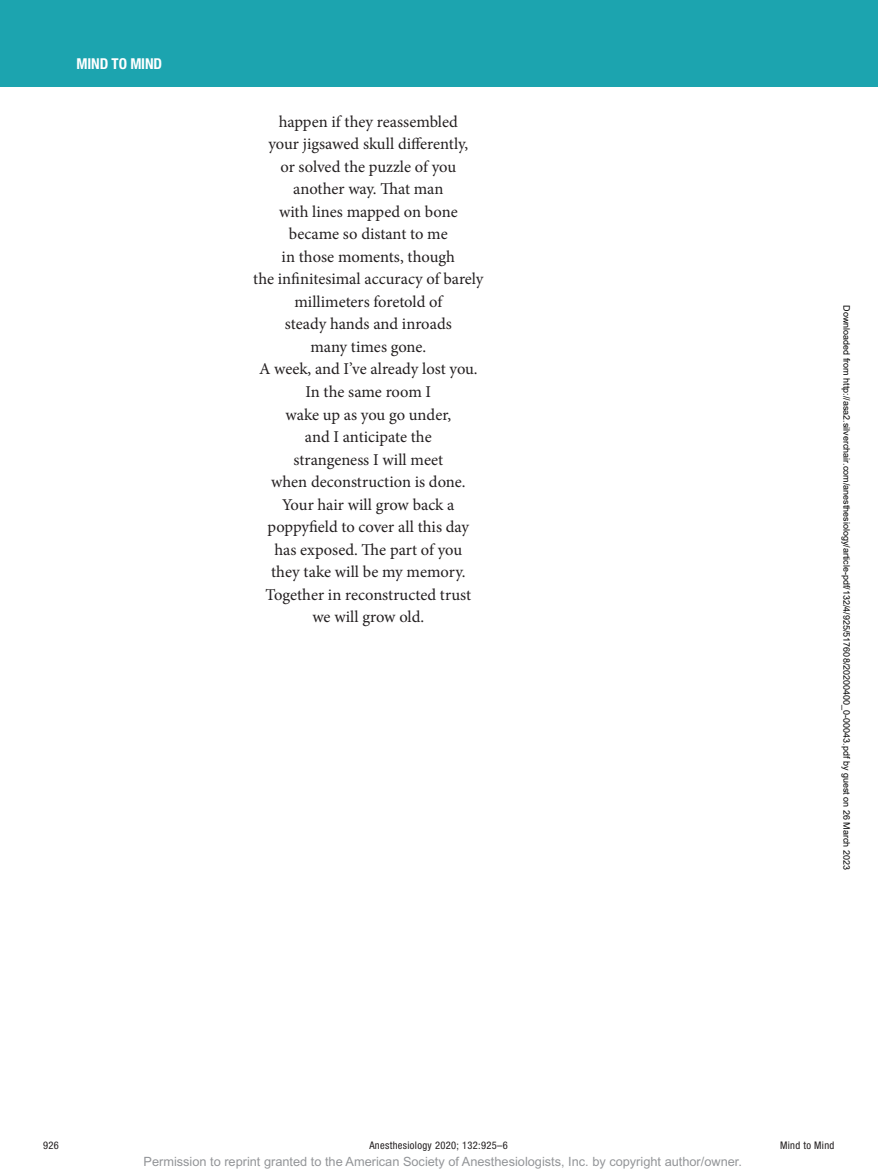
<style>
.page{position:relative;width:878px;height:1175px;background:#fff}
.page>*{position:absolute;margin:0;border:0;box-sizing:border-box;transform-origin:0 0}
.t1{font:16.5px/22.5px "Minion Pro";color:#231f20;text-align:center}
.t2{font:700 condensed 15px "Helvetica Neue LT Std";letter-spacing:-.01em;color:#fff}
.t3{font:12.75px "Arial MT Std";color:#939598}
.t4{font:condensed 10.5px "Helvetica Neue LT Std";letter-spacing:.03em;color:#231f20}
.t5{font:9px "Arial";color:#000}
</style>
<div class="page">
<div style="left:0;top:0;width:878px;height:86px;background:#1ca4af"></div>
<p class="t2" style="left:77px;top:54px;width:87px">MIND TO MIND</p>
<p class="t1" style="left:253px;top:110px;width:232px">happen if they reassembled<br>your jigsawed skull differently,<br>or solved the puzzle of you another way. That man<br>with lines mapped on bone became so distant to me<br>in those moments, though<br>the infinitesimal accuracy of barely millimeters foretold of<br>steady hands and inroads<br>many times gone.<br>A week, and I’ve already lost you.<br>In the same room I<br>wake up as you go under,<br>and I anticipate the<br>strangeness I will meet<br>when deconstruction is done.<br>Your hair will grow back a poppyfield to cover all this day<br>has exposed. The part of you<br>they take will be my memory.<br>Together in reconstructed trust<br>we will grow old.</p>
<p class="t5" style="left:850px;top:305px;width:566px;rotate:90deg">Downloaded from http://asa2.silverchair.com/anesthesiology/article-pdf/132/4/925/517608/20200400_0-00043.pdf by guest on 26 March 2023</p>
<p class="t4" style="left:43px;top:1139px;width:17px">926</p>
<p class="t4" style="left:369px;top:1139px;width:140px">Anesthesiology 2020; 132:925–6</p>
<p class="t4" style="left:780px;top:1139px;width:56px">Mind to Mind</p>
<p class="t3" style="left:143px;top:1154px;width:600px">Permission to reprint granted to the American Society of Anesthesiologists, Inc. by copyright author/owner.</p>
</div>
